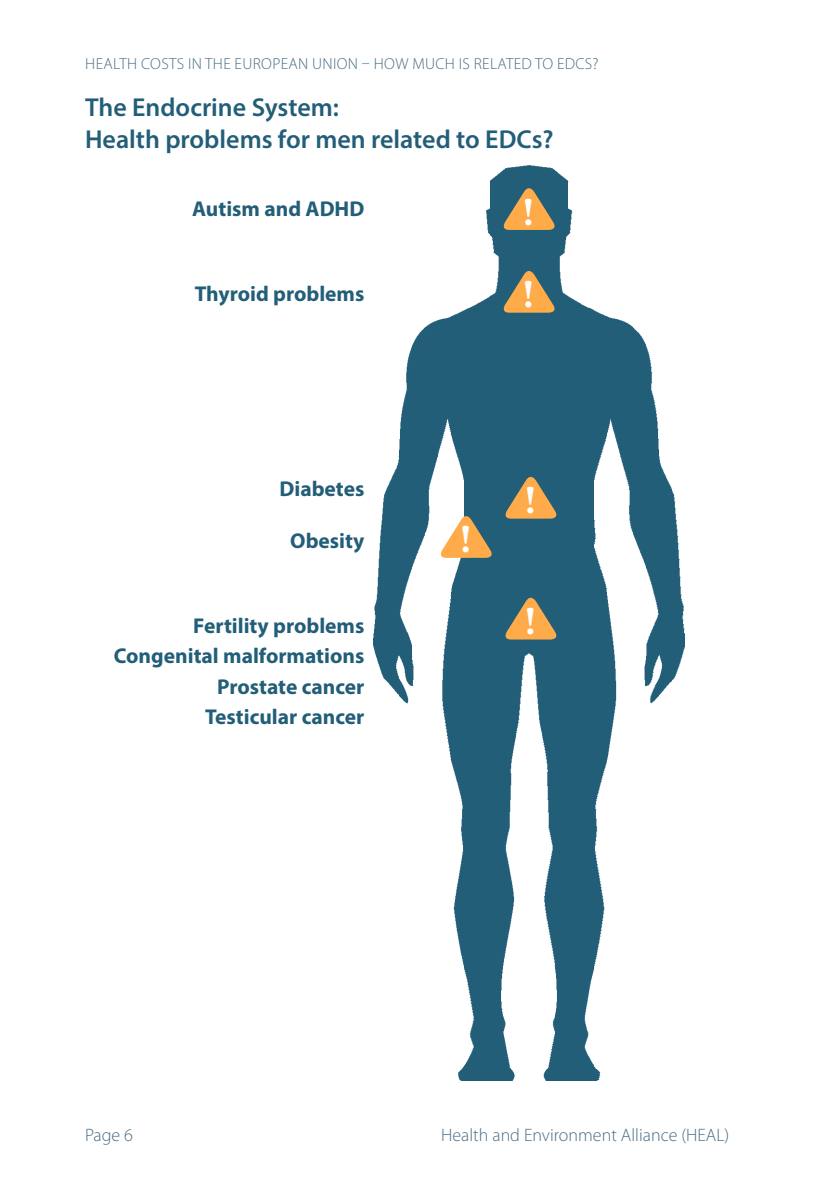
<style>
.page{position:relative;width:840px;height:1191px;background:#fff}
.page>*{position:absolute;margin:0;border:0;box-sizing:border-box;transform-origin:0 0}
.t1{font:700 39.4px "Minion Pro";color:#fff}
.t2{font:600 26px/31.2px "Myriad Pro";color:#235e79}
.t3{font:700 21.4px/30.4px "Myriad Pro";color:#235e79;text-align:right}
.t4{font:300 18px "Myriad Pro";color:#476d86}
.t5{font:300 16px "Myriad Pro";letter-spacing:.02em;color:#476d86}
</style>
<div class="page">
<img style="left:373px;top:165px;width:311px;height:915px">
<svg style="left:501px;top:593px;width:58px;height:46px"></svg>
<svg style="left:437px;top:512px;width:58px;height:46px"></svg>
<svg style="left:501px;top:472px;width:58px;height:46px"></svg>
<svg style="left:500px;top:266px;width:57px;height:47px"></svg>
<svg style="left:500px;top:184px;width:57px;height:46px"></svg>
<p class="t5" style="left:85px;top:54px;width:514px">HEALTH COSTS IN TH E EUROPEAN U NION – HOW MUCH IS RELATED TO EDCS?</p>
<p class="t2" style="left:85px;top:91px;width:470px">The Endocrine System:<br>Health problems for men related to EDCs?</p>
<p class="t3" style="left:192px;top:193px;width:174px">Autism and ADHD</p>
<p class="t3" style="left:195px;top:277px;width:171px">Thyroid problems</p>
<p class="t3" style="left:279px;top:472px;width:86px">Diabetes</p>
<p class="t3" style="left:290px;top:524px;width:76px">Obesity</p>
<h1 class="t1" style="left:522px;top:184px;width:13px">!</h1>
<h1 class="t1" style="left:522px;top:267px;width:13px">!</h1>
<h1 class="t1" style="left:460px;top:512px;width:13px">!</h1>
<h1 class="t1" style="left:524px;top:473px;width:13px">!</h1>
<p class="t3" style="left:114px;top:609px;width:252px">Fertility problems<br>Congenital malformations<br>Prostate cancer<br>Testicular cancer</p>
<h1 class="t1" style="left:524px;top:594px;width:13px">!</h1>
<p class="t4" style="left:85px;top:1123px;width:49px">PAGE 6</p>
<p class="t4" style="left:441px;top:1123px;width:289px">HEALTH AND ENVIRONMENT ALLIANCE (HEAL)</p>
</div>
